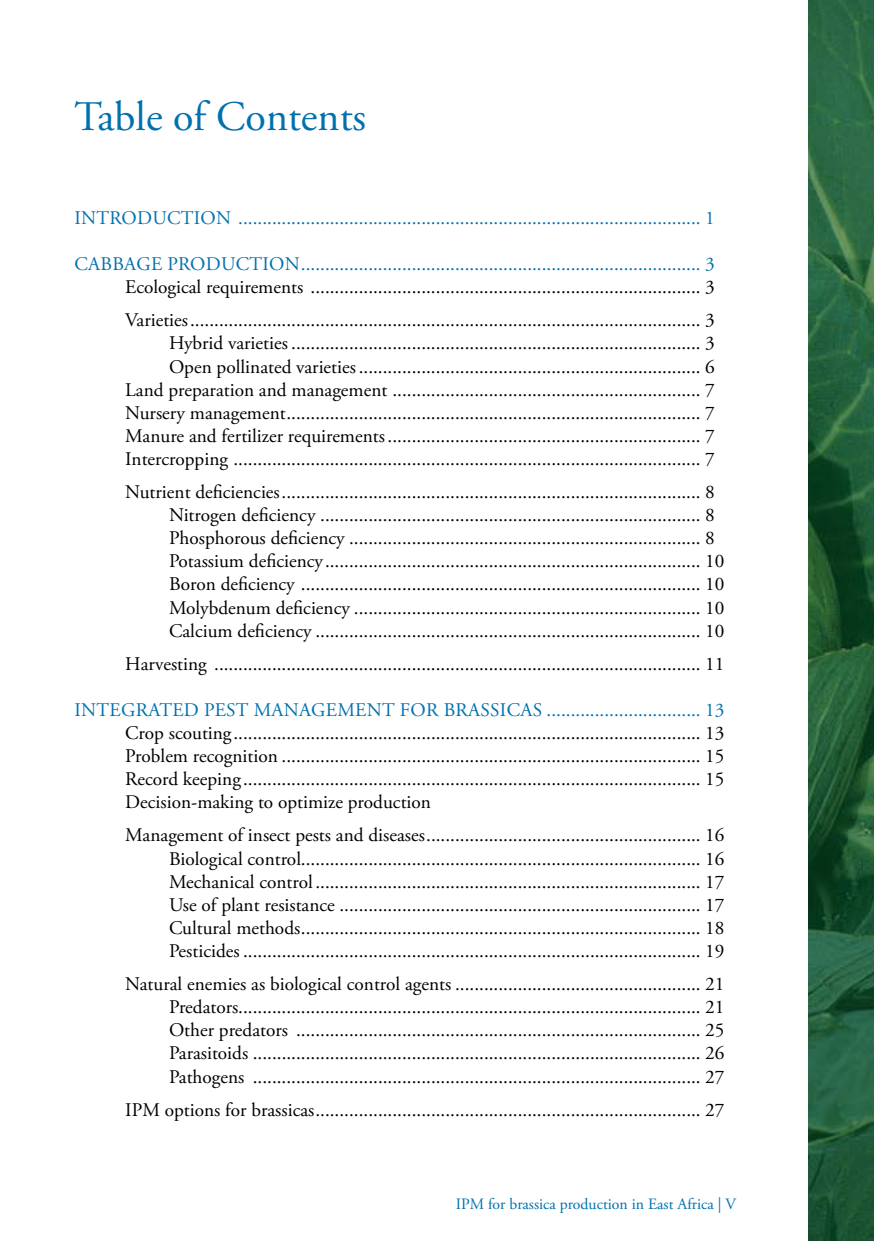
<style>
.page{position:relative;width:874px;height:1241px;background:#fff}
.page>*{position:absolute;margin:0;border:0;box-sizing:border-box;transform-origin:0 0}
.t1{font:42px "Adobe Garamond Pro";color:#0071ae}
.t2{font:19.25px/23.1px "Adobe Garamond Pro";color:#000;text-align:justify}
.t3{font:19.25px "Adobe Garamond Pro";letter-spacing:.015em;color:#0071ae}
.t4{font:15.75px "Adobe Garamond Pro";color:#0071ae}
</style>
<div class="page">
<svg style="left:808px;top:0;width:65px;height:1240px;background:#225c39"></svg>
<h1 class="t1" style="left:74px;top:91px;width:293px">Table of Contents</h1>
<p class="t3" style="left:74px;top:206px;width:22px">Introd</p>
<p class="t3" style="left:152px;top:206px;width:29px">uction</p>
<p class="t3" style="left:238px;top:206px;width:477px">................................................................................................ 1</p>
<p class="t3" style="left:74px;top:252px;width:28px">Cabbage</p>
<p class="t3" style="left:167px;top:252px;width:26px">Prod</p>
<p class="t3" style="left:221px;top:252px;width:29px">uction</p>
<p class="t3" style="left:301px;top:252px;width:415px">................................................................................... 3</p>
<p class="t2" style="left:125px;top:271px;width:590px;line-height:33.1px">Ecological requirements ................................................................................. 3<br>Varieties.......................................................................................................... 3</p>
<p class="t2" style="left:125px;top:332px;width:590px;text-align:right">Hybrid varieties ..................................................................................... 3<br>Open pollinated varieties....................................................................... 6<br>Land preparation and management ................................................................ 7<br>Nursery management...................................................................................... 7<br>Manure and fertilizer requirements................................................................. 7<br>Intercropping ................................................................................................. 7</p>
<p class="t2" style="left:169px;top:481px;width:556px;text-align:left;text-indent:-44px">Nutrient deficiencies....................................................................................... 8<br>Nitrogen deficiency ............................................................................... 8<br>Phosphorous deficiency ......................................................................... 8<br>Potassium deficiency.............................................................................. 10<br>Boron deficiency ................................................................................... 10<br>Molybdenum deficiency ........................................................................ 10<br>Calcium deficiency ................................................................................ 10</p>
<p class="t2" style="left:125px;top:652px;width:600px">Harvesting ..................................................................................................... 11</p>
<p class="t3" style="left:74px;top:698px;width:21px">Integrated</p>
<p class="t3" style="left:204px;top:698px;width:23px">Pest</p>
<p class="t3" style="left:253px;top:698px;width:33px">Management</p>
<p class="t3" style="left:400px;top:698px;width:14px">for</p>
<p class="t3" style="left:443px;top:698px;width:24px">Brassicas</p>
<p class="t3" style="left:546px;top:698px;width:179px">................................ 13</p>
<p class="t2" style="left:125px;top:722px;width:600px">Crop scouting................................................................................................. 13<br>Problem recognition ....................................................................................... 15<br>Record keeping ............................................................................................... 15<br>Decision-making to optimize production</p>
<p class="t2" style="left:169px;top:824px;width:556px;text-indent:-44px">Management of insect pests and diseases......................................................... 16<br>Biological control................................................................................... 16<br>Mechanical control ................................................................................ 17</p>
<p class="t2" style="left:74px;top:893px;width:38px">U</p>
<p class="t2" style="left:169px;top:893px;width:556px;text-indent:14px">se of plant resistance ........................................................................... 17<br>Cultural methods................................................................................... 18<br>Pesticides ............................................................................................... 19</p>
<p class="t2" style="left:169px;top:972px;width:556px;text-indent:-44px">Natural enemies as biological control agents ................................................... 21<br>Predators................................................................................................ 21<br>Other predators .................................................................................... 25<br>Parasitoids ............................................................................................. 26<br>Pathogens ............................................................................................. 27</p>
<p class="t2" style="left:125px;top:1098px;width:600px">IPM options for brassicas................................................................................ 27</p>
<p class="t4" style="left:455px;top:1194px;width:282px">IPM for brassica production in East Africa | V</p>
</div>
